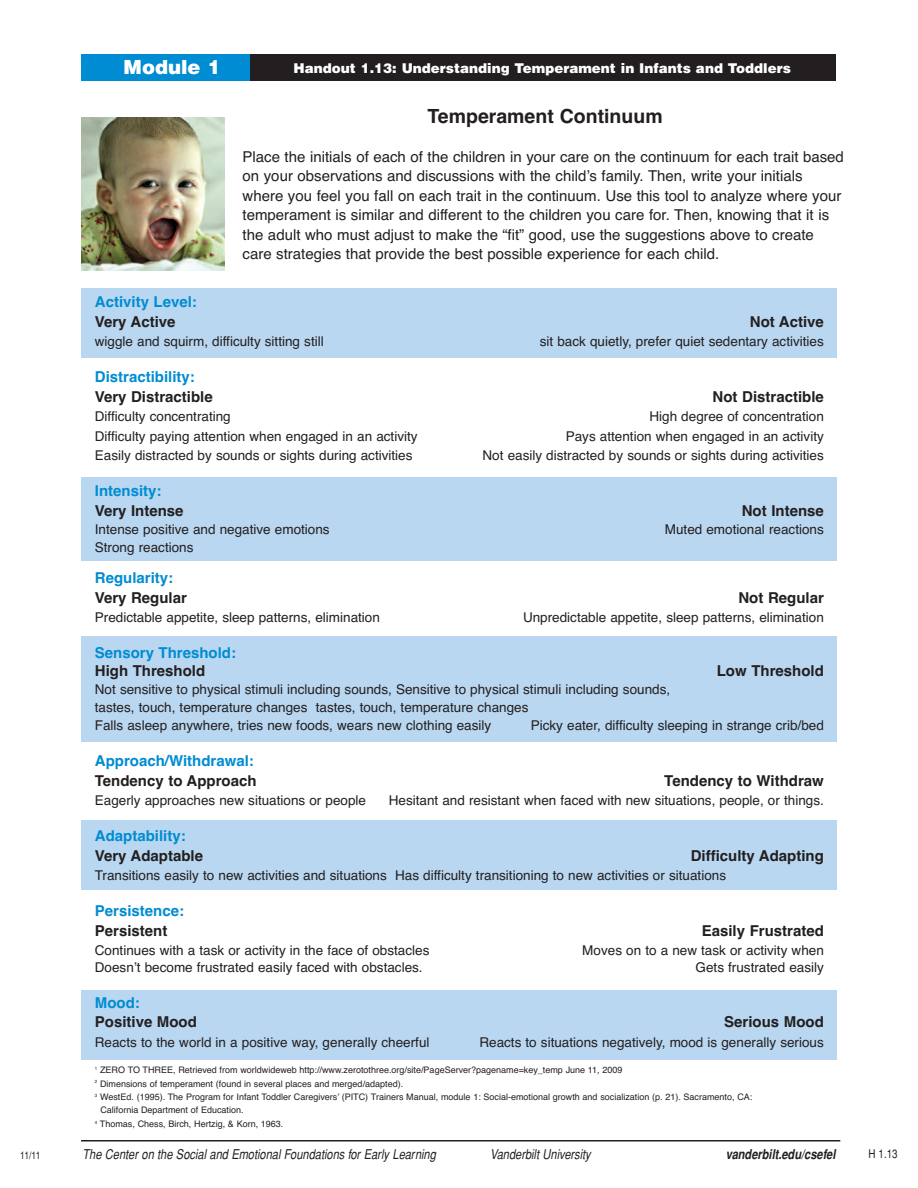
<style>
.page{position:relative;width:918px;height:1188px;background:#fff}
.page>*{position:absolute;margin:0;border:0;box-sizing:border-box;transform-origin:0 0}
.t1{font:700 19.5px "Helvetica";color:#231f20}
.t2{font:900 19.5px "Helvetica";color:#fff}
.t3{font:15px/19.5px "Helvetica";color:#231f20}
.t4{font:700 15px "Helvetica";color:#231f20}
.t5{font:700 15px "Helvetica";color:#008cd2}
.t6{font:13.5px/18px "Helvetica";color:#231f20}
.t7{font:italic condensed 13.5px "Helvetica";color:#231f20}
.t8{font:900 13.5px "Helvetica";color:#fff}
.t9{font:italic 700 condensed 13.5px "Helvetica";color:#231f20}
.t10{font:condensed 12px "Helvetica";color:#231f20}
.t11{font:condensed 10.5px "Helvetica";color:#231f20}
.t12{font:9px "Helvetica";color:#231f20}
</style>
<div class="page">
<div style="left:81px;top:288px;width:756px;height:70px;background:#b9d7f0"></div>
<div style="left:81px;top:477px;width:756px;height:84px;background:#b9d7f0"></div>
<div style="left:81px;top:637px;width:756px;height:105px;background:#b9d7f0"></div>
<div style="left:81px;top:820px;width:756px;height:70px;background:#b9d7f0"></div>
<div style="left:81px;top:990px;width:756px;height:69px;background:#b9d7f0"></div>
<div style="left:81px;top:54px;width:755px;height:27px;background:#231f20"></div>
<div style="left:81px;top:54px;width:168px;height:27px;background:#008cd2"></div>
<hr style="left:81px;top:1140px;width:759px;height:2px;background:#231f20">
<img style="left:81px;top:117px;width:143px;height:154px">
<p class="t11" style="left:20px;top:1149px;width:22px">11/11</p>
<h1 class="t2" style="left:124px;top:54px;width:99px">Module 1</h1>
<p class="t8" style="left:294px;top:59px;width:499px">Handout 1.13: Understanding Temperament in Infants and Toddlers</p>
<h1 class="t1" style="left:427px;top:100px;width:237px">Temperament Continuum</h1>
<p class="t3" style="left:243px;top:147px;width:603px">Place the initials of each of the children in your care on the continuum for each trait based on your observations and discussions with the childʼs family. Then, write your initials where you feel you fall on each trait in the continuum. Use this tool to analyze where your temperament is similar and different to the children you care for. Then, knowing that it is the adult who must adjust to make the “fit” good, use the suggestions above to create care strategies that provide the best possible experience for each child.</p>
<p class="t5" style="left:95px;top:290px;width:104px">Activity Level:</p>
<p class="t4" style="left:95px;top:309px;width:82px">Very Active</p>
<p class="t4" style="left:750px;top:309px;width:76px">Not Active</p>
<p class="t6" style="left:95px;top:333px;width:230px">wiggle and squirm, difficulty sitting still</p>
<p class="t6" style="left:540px;top:333px;width:286px">sit back quietly, prefer quiet sedentary activities</p>
<p class="t5" style="left:95px;top:365px;width:101px">Distractibility:</p>
<p class="t4" style="left:95px;top:384px;width:119px">Very Distractible</p>
<p class="t4" style="left:713px;top:384px;width:113px">Not Distractible</p>
<p class="t6" style="left:95px;top:408px;width:137px">Difficulty concentrating</p>
<p class="t6" style="left:649px;top:408px;width:176px">High degree of concentration</p>
<p class="t6" style="left:95px;top:427px;width:324px">Difficulty paying attention when engaged in an activity</p>
<p class="t6" style="left:566px;top:427px;width:260px">Pays attention when engaged in an activity</p>
<p class="t6" style="left:95px;top:447px;width:319px">Easily distracted by sounds or sights during activities</p>
<p class="t6" style="left:483px;top:447px;width:343px">Not easily distracted by sounds or sights during activities</p>
<p class="t5" style="left:95px;top:479px;width:68px">Intensity:</p>
<p class="t4" style="left:95px;top:498px;width:90px">Very Intense</p>
<p class="t4" style="left:742px;top:498px;width:84px">Not Intense</p>
<p class="t6" style="left:95px;top:520px;width:236px">Intense positive and negative emotions</p>
<p class="t6" style="left:665px;top:520px;width:161px">Muted emotional reactions</p>
<p class="t6" style="left:95px;top:538px;width:100px">Strong reactions</p>
<p class="t5" style="left:95px;top:566px;width:80px">Regularity:</p>
<p class="t4" style="left:95px;top:585px;width:94px">Very Regular</p>
<p class="t4" style="left:738px;top:585px;width:87px">Not Regular</p>
<p class="t6" style="left:95px;top:609px;width:287px">Predictable appetite, sleep patterns, elimination</p>
<p class="t6" style="left:523px;top:609px;width:302px">Unpredictable appetite, sleep patterns, elimination</p>
<p class="t5" style="left:95px;top:641px;width:143px">Sensory Threshold:</p>
<p class="t4" style="left:95px;top:659px;width:112px">High Threshold</p>
<p class="t4" style="left:717px;top:659px;width:109px">Low Threshold</p>
<p class="t6" style="left:95px;top:681px;width:577px">Not sensitive to physical stimuli including sounds, Sensitive to physical stimuli including sounds, tastes, touch, temperature changes tastes, touch, temperature changes<br>Falls asleep anywhere, tries new foods, wears new clothing easily</p>
<p class="t6" style="left:531px;top:717px;width:295px">Picky eater, difficulty sleeping in strange crib/bed</p>
<p class="t5" style="left:95px;top:749px;width:161px">Approach/Withdrawal:</p>
<p class="t4" style="left:95px;top:768px;width:163px">Tendency to Approach</p>
<p class="t4" style="left:664px;top:768px;width:161px">Tendency to Withdraw</p>
<p class="t6" style="left:95px;top:792px;width:273px">Eagerly approaches new situations or people</p>
<p class="t6" style="left:389px;top:792px;width:437px">Hesitant and resistant when faced with new situations, people, or things.</p>
<p class="t5" style="left:95px;top:824px;width:92px">Adaptability:</p>
<p class="t4" style="left:95px;top:843px;width:110px">Very Adaptable</p>
<p class="t4" style="left:691px;top:843px;width:135px">Difficulty Adapting</p>
<p class="t6" style="left:95px;top:867px;width:633px">Transitions easily to new activities and situations Has difficulty transitioning to new activities or situations</p>
<p class="t5" style="left:95px;top:899px;width:91px">Persistence:</p>
<p class="t4" style="left:95px;top:918px;width:74px">Persistent</p>
<p class="t4" style="left:702px;top:918px;width:124px">Easily Frustrated</p>
<p class="t6" style="left:95px;top:942px;width:336px">Continues with a task or activity in the face of obstacles</p>
<p class="t6" style="left:582px;top:942px;width:243px">Moves on to a new task or activity when</p>
<p class="t6" style="left:95px;top:958px;width:329px">Doesnʼt become frustrated easily faced with obstacles.</p>
<p class="t6" style="left:696px;top:958px;width:130px">Gets frustrated easily</p>
<p class="t5" style="left:95px;top:990px;width:46px">Mood:</p>
<p class="t4" style="left:95px;top:1010px;width:104px">Positive Mood</p>
<p class="t4" style="left:724px;top:1010px;width:101px">Serious Mood</p>
<p class="t6" style="left:95px;top:1033px;width:336px">Reacts to the world in a positive way, generally cheerful</p>
<p class="t6" style="left:479px;top:1033px;width:346px">Reacts to situations negatively, mood is generally serious</p>
<p class="t12" style="left:95px;top:1063px;width:529px"><sup>1</sup> ZERO TO THREE, Retrieved from worldwideweb http://www.zerotothree.org/site/PageServer?pagename=key_temp June 11, 2009</p>
<p class="t12" style="left:95px;top:1077px;width:310px"><sup>2</sup> Dimensions of temperament (found in several places and merged/adapted).</p>
<p class="t12" style="left:95px;top:1090px;width:659px"><sup>3</sup> WestEd. (1995). The Program for Infant Toddler Caregiversʼ (PITC) Trainers Manual, module 1: Social-emotional growth and socialization (p. 21). Sacramento, CA:</p>
<p class="t12" style="left:100px;top:1103px;width:145px">California Department of Education.</p>
<p class="t12" style="left:95px;top:1117px;width:190px"><sup>4</sup> Thomas, Chess, Birch, Hertzig, &amp; Korn, 1963.</p>
<p class="t7" style="left:82px;top:1146px;width:355px">The Center on the Social and Emotional Foundations for Early Learning</p>
<p class="t7" style="left:490px;top:1146px;width:102px">Vanderbilt University</p>
<p class="t9" style="left:726px;top:1146px;width:111px">vanderbilt.edu/csefel</p>
<p class="t10" style="left:868px;top:1146px;width:31px">H 1.13</p>
</div>
